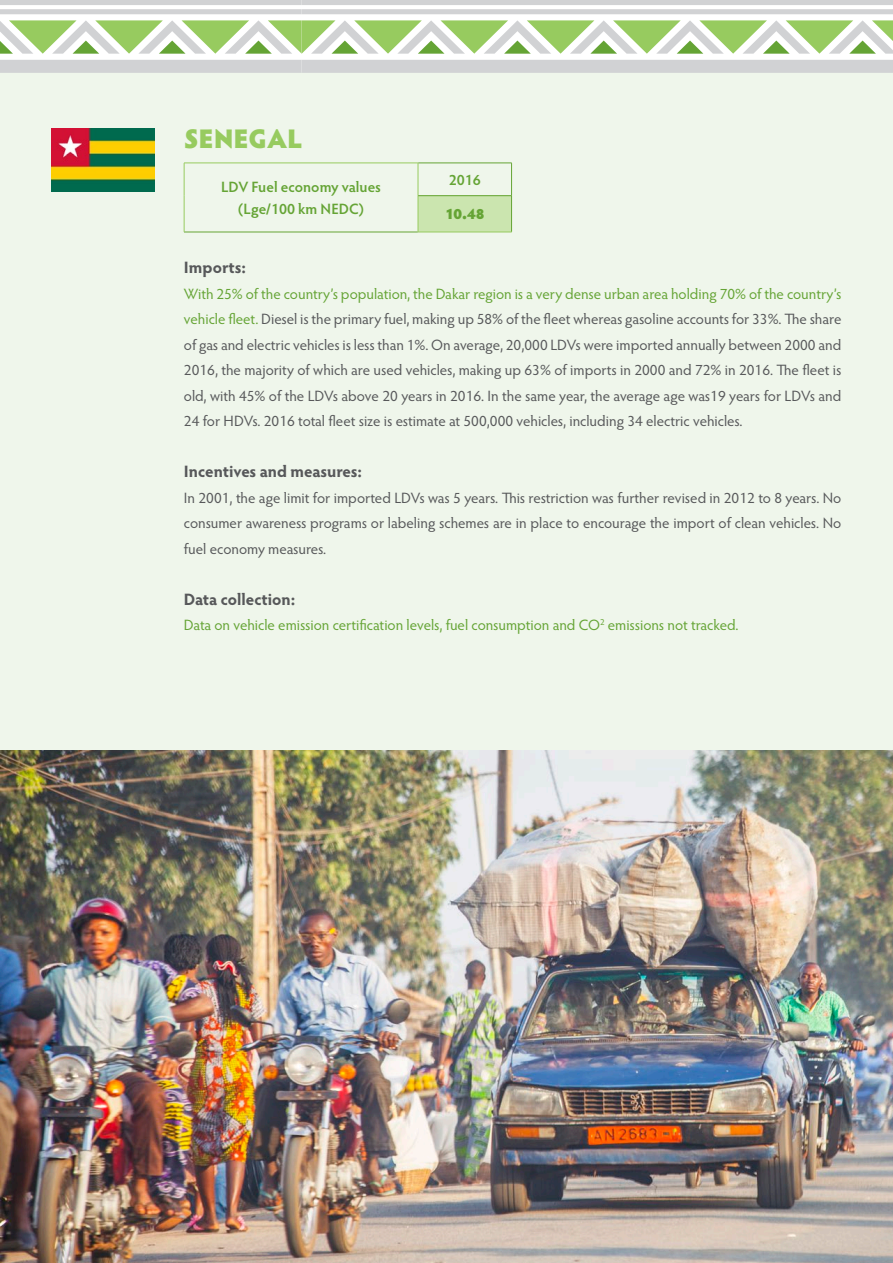
<style>
.page{position:relative;width:893px;height:1263px;background:#fff}
.page>*{position:absolute;margin:0;border:0;box-sizing:border-box;transform-origin:0 0}
.Sub_Header{font:900 27px "Hypatia Sans Pro";letter-spacing:-.01em;color:#97cb5f}
.Body_Text_Header{font:700 16.5px "Hypatia Sans Pro";color:#57585a}
.Body_Text{font:15px/25.5px "Hypatia Sans Pro";color:#57585a;text-align:justify}
.Body_Text-2{font:15px "Hypatia Sans Pro";letter-spacing:-.005em;color:#65a435}
.Table_Body{font:600 15px "Hypatia Sans Pro";color:#65a435}
.Table_Header{font:900 15px "Hypatia Sans Pro";color:#65a435}
.s1{color:#65a435}
</style>
<div class="page">
<div style="left:0;top:72px;width:893px;height:1191px;background:#eff6eb"></div>
<svg style="left:0;top:0;width:893px;height:14px"></svg>
<div style="left:0;top:60px;width:893px;height:13px;background:#d1d2d4"></div>
<svg style="left:0;top:20px;width:893px;height:34px"></svg>
<img style="left:52px;top:128px;width:102px;height:63px">
<img style="left:0;top:750px;width:893px;height:513px">
<div style="left:418px;top:196px;width:94px;height:36px;background:#cbe5af"></div>
<hr style="left:511px;top:163px;width:1px;height:32px;background:#65a435">
<hr style="left:511px;top:196px;width:1px;height:36px;background:#65a435">
<hr style="left:184px;top:232px;width:234px;height:1px;background:#65a435">
<hr style="left:418px;top:163px;width:94px;height:1px;background:#65a435">
<hr style="left:184px;top:163px;width:234px;height:1px;background:#97cb5f">
<hr style="left:184px;top:163px;width:1px;height:33px;background:#97cb5f">
<hr style="left:418px;top:163px;width:1px;height:33px;background:#97cb5f">
<hr style="left:184px;top:196px;width:1px;height:36px;background:#97cb5f">
<hr style="left:418px;top:196px;width:1px;height:36px;background:#97cb5f">
<hr style="left:418px;top:195px;width:94px;height:1px;background:#65a435">
<hr style="left:418px;top:232px;width:94px;height:1px;background:#97cb5f">
<p class="Sub_Header" style="left:184px;top:119px;width:120px">SENEGAL</p>
<p class="Table_Body" style="left:221px;top:176px;width:161px">LDV Fuel economy values</p>
<p class="Table_Body" style="left:238px;top:199px;width:127px">(Lge/100 km NEDC)</p>
<p class="Table_Body" style="left:449px;top:169px;width:34px">2016</p>
<p class="Table_Header" style="left:445px;top:203px;width:41px">10.48</p>
<p class="Body_Text_Header" style="left:184px;top:256px;width:64px">Imports:</p>
<p class="Body_Text" style="left:184px;top:280px;width:659px"><span class="s1">With 25% of the country’s population, the Dakar region is a very dense urban area holding 70% of the country’s vehicle fleet.</span> Diesel is the primary fuel, making up 58% of the fleet whereas gasoline accounts for 33%. The share of gas and electric vehicles is less than 1%. On average, 20,000 LDVs were imported annually between 2000 and 2016, the majority of which are used vehicles, making up 63% of imports in 2000 and 72% in 2016. The fleet is old, with 45% of the LDVs above 20 years in 2016. In the same year, the average age was19 years for LDVs and 24 for HDVs. 2016 total fleet size is estimate at 500,000 vehicles, including 34 electric vehicles.</p>
<p class="Body_Text_Header" style="left:184px;top:460px;width:180px">Incentives and measures:</p>
<p class="Body_Text" style="left:184px;top:484px;width:659px">In 2001, the age limit for imported LDVs was 5 years. This restriction was further revised in 2012 to 8 years. No consumer awareness programs or labeling schemes are in place to encourage the import of clean vehicles. No fuel economy measures.</p>
<p class="Body_Text_Header" style="left:184px;top:587px;width:113px">Data collection:</p>
<p class="Body_Text-2" style="left:184px;top:615px;width:556px">Data on vehicle emission certification levels, fuel consumption and CO<sup>2</sup> emissions not tracked.</p>
</div>
